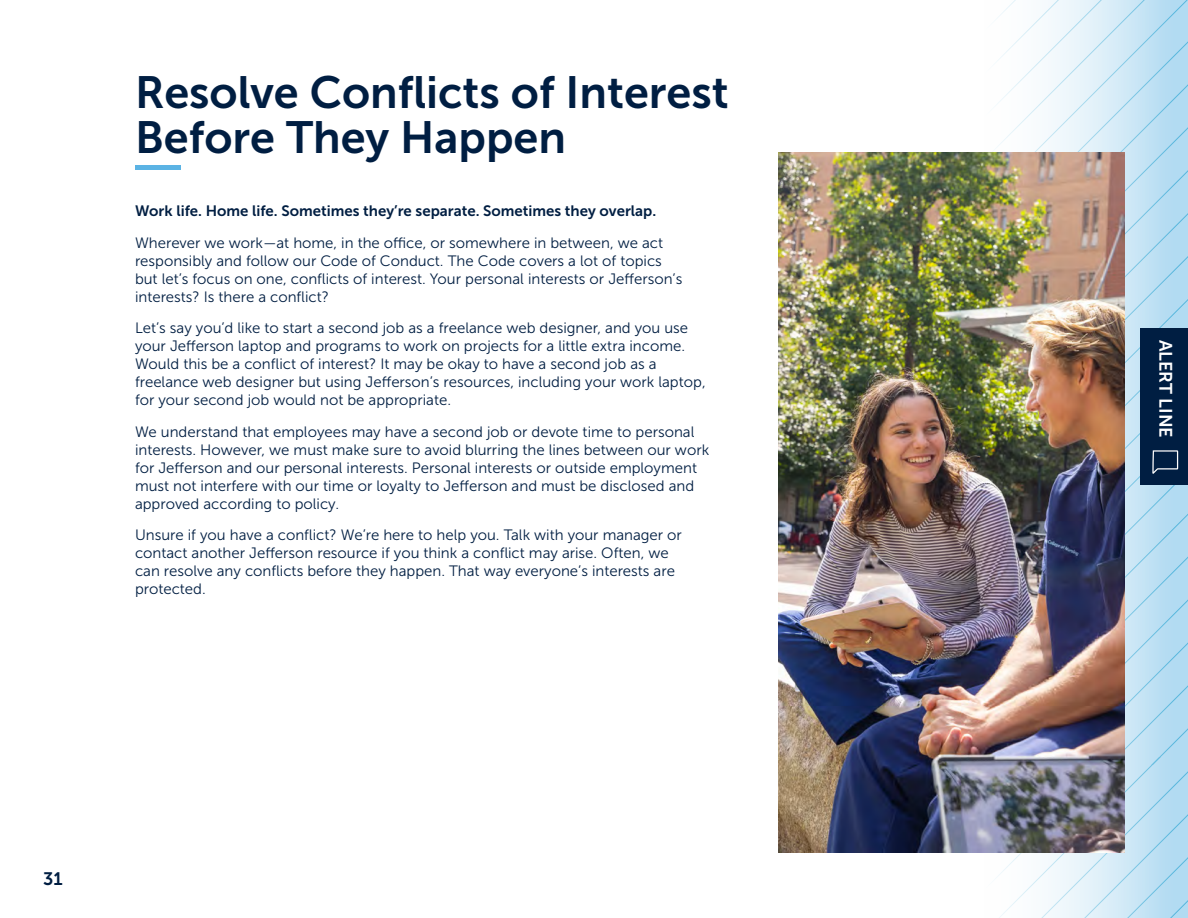
<style>
.page{position:relative;width:1188px;height:918px;background:#fff}
.page>*{position:absolute;margin:0;border:0;box-sizing:border-box;transform-origin:0 0}
.t1{font:45px/45px "Museo Sans 700";color:#001e42}
.t2{font:18px "Museo Sans 700";color:#fff}
.t3{font:18px "Museo Sans 700";color:#001e42}
.t4{font:15px/18px "Museo Sans 300";color:#001e42}
.t5{font:15px "Museo Sans 700";color:#001e42}
</style>
<div class="page">
<svg style="left:956px;top:0;width:232px;height:918px"></svg>
<div style="left:135px;top:165px;width:46px;height:5px;background:#5bb3e4"></div>
<img style="left:779px;top:152px;width:345px;height:700px">
<div style="left:1141px;top:328px;width:47px;height:157px;background:#001e42"></div>
<svg style="left:1152px;top:450px;width:27px;height:24px"></svg>
<h1 class="t1" style="left:135px;top:70px;width:595px">Resolve Conflicts of Interest<br>Before They Happen</h1>
<p class="t5" style="left:135px;top:203px;width:523px">Work life. Home life. Sometimes they’re separate. Sometimes they overlap.</p>
<p class="t4" style="left:135px;top:234px;width:549px">Wherever we work—at home, in the office, or somewhere in between, we act responsibly and follow our Code of Conduct. The Code covers a lot of topics but let’s focus on one, conflicts of interest. Your personal interests or Jefferson’s interests? Is there a conflict?</p>
<p class="t4" style="left:135px;top:319px;width:572px">Let’s say you’d like to start a second job as a freelance web designer, and you use your Jefferson laptop and programs to work on projects for a little extra income.<br>Would this be a conflict of interest? It may be okay to have a second job as a freelance web designer but using Jefferson’s resources, including your work laptop, for your second job would not be appropriate.</p>
<p class="t4" style="left:135px;top:423px;width:576px">We understand that employees may have a second job or devote time to personal interests. However, we must make sure to avoid blurring the lines between our work for Jefferson and our personal interests. Personal interests or outside employment must not interfere with our time or loyalty to Jefferson and must be disclosed and approved according to policy.</p>
<p class="t4" style="left:135px;top:526px;width:549px">Unsure if you have a conflict? We’re here to help you. Talk with your manager or contact another Jefferson resource if you think a conflict may arise. Often, we can resolve any conflicts before they happen. That way everyone’s interests are protected.</p>
<p class="t3" style="left:43px;top:869px;width:21px">31</p>
<p class="t2" style="left:1176px;top:340px;width:99px;rotate:90deg">ALERT LINE</p>
</div>
